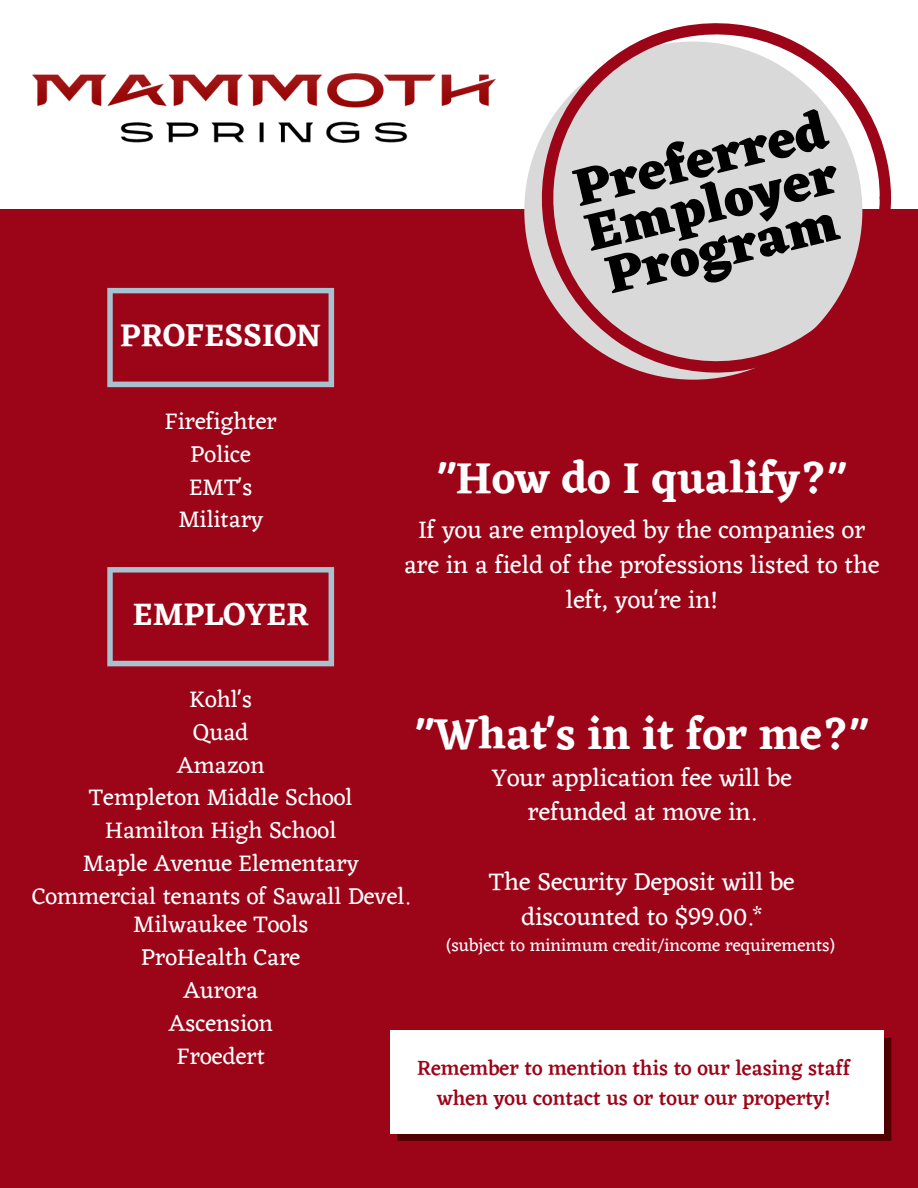
<style>
.page{position:relative;width:918px;height:1188px;background:#9c0418}
.page>*{position:absolute;margin:0;border:0;box-sizing:border-box;transform-origin:0 0}
.t1{font:800 54px "Eczar";color:#000}
.t2{font:600 45px "Eczar";color:#fff}
.t3{font:600 32.4px "Eczar";color:#fff}
.t4{font:25.5px/34.8px "Eczar";color:#fff;text-align:center}
.t5{font:24px "Eczar";color:#fff}
.t6{font:500 21px "Eczar";color:#9c0418}
.t7{font:18px "Eczar";color:#fff}
</style>
<div class="page">
<div style="left:0;top:0;width:918px;height:208px;background:#fff"></div>
<svg style="left:528px;top:23px;width:363px;height:351px;fill:#d9d9d9"></svg>
<img style="left:32px;top:73px;width:464px;height:69px">
<svg style="left:107px;top:288px;width:227px;height:99px"></svg>
<svg style="left:107px;top:567px;width:227px;height:99px"></svg>
<svg style="left:397px;top:1038px;width:494px;height:103px;background:#631a1b"></svg>
<div style="left:390px;top:1030px;width:494px;height:103px;background:#fff"></div>
<p class="t3" style="left:120px;top:316px;width:203px">PROFESSION</p>
<p class="t5" style="left:165px;top:407px;width:114px">Firefighter</p>
<p class="t5" style="left:191px;top:439px;width:62px">Police</p>
<p class="t5" style="left:189px;top:472px;width:65px">EMT's</p>
<p class="t5" style="left:178px;top:505px;width:86px">Military</p>
<p class="t3" style="left:133px;top:595px;width:178px">EMPLOYER</p>
<p class="t1" style="left:567px;top:157px;width:260px;rotate:-13deg">Preferred</p>
<p class="t1" style="left:578px;top:201px;width:260px;rotate:-13deg">Employer</p>
<p class="t1" style="left:599px;top:244px;width:239px;rotate:-13deg">Program</p>
<p class="t2" style="left:437px;top:452px;width:410px">"How do I qualify?"</p>
<p class="t4" style="left:404px;top:512px;width:477px">If you are employed by the companies or are in a field of the professions listed to the left, you're in!</p>
<p class="t5" style="left:190px;top:685px;width:64px">Kohl's</p>
<p class="t5" style="left:193px;top:717px;width:57px">Quad</p>
<p class="t5" style="left:177px;top:750px;width:89px">Amazon</p>
<p class="t5" style="left:89px;top:783px;width:265px">Templeton Middle School</p>
<p class="t5" style="left:105px;top:816px;width:233px">Hamilton High School</p>
<p class="t5" style="left:83px;top:849px;width:277px">Maple Avenue Elementary</p>
<p class="t5" style="left:133px;top:910px;width:177px">Milwaukee Tools</p>
<p class="t5" style="left:141px;top:943px;width:161px">ProHealth Care</p>
<p class="t5" style="left:184px;top:976px;width:76px">Aurora</p>
<p class="t5" style="left:169px;top:1008px;width:106px">Ascension</p>
<p class="t5" style="left:177px;top:1041px;width:90px">Froedert</p>
<p class="t2" style="left:415px;top:707px;width:454px">"What's in it for me?"</p>
<p class="t4" style="left:492px;top:759px;width:302px">Your application fee will be</p>
<p class="t4" style="left:528px;top:794px;width:229px">refunded at move in.</p>
<p class="t4" style="left:489px;top:864px;width:307px">The Security Deposit will be</p>
<p class="t4" style="left:522px;top:899px;width:242px">discounted to $99.00.*</p>
<p class="t5" style="left:32px;top:882px;width:379px">Commercial tenants of Sawall Devel.</p>
<p class="t7" style="left:446px;top:935px;width:390px">(subject to minimum credit/income requirements)</p>
<p class="t6" style="left:417px;top:1056px;width:435px">Remember to mention this to our leasing staff</p>
<p class="t6" style="left:437px;top:1085px;width:395px">when you contact us or tour our property!</p>
</div>
